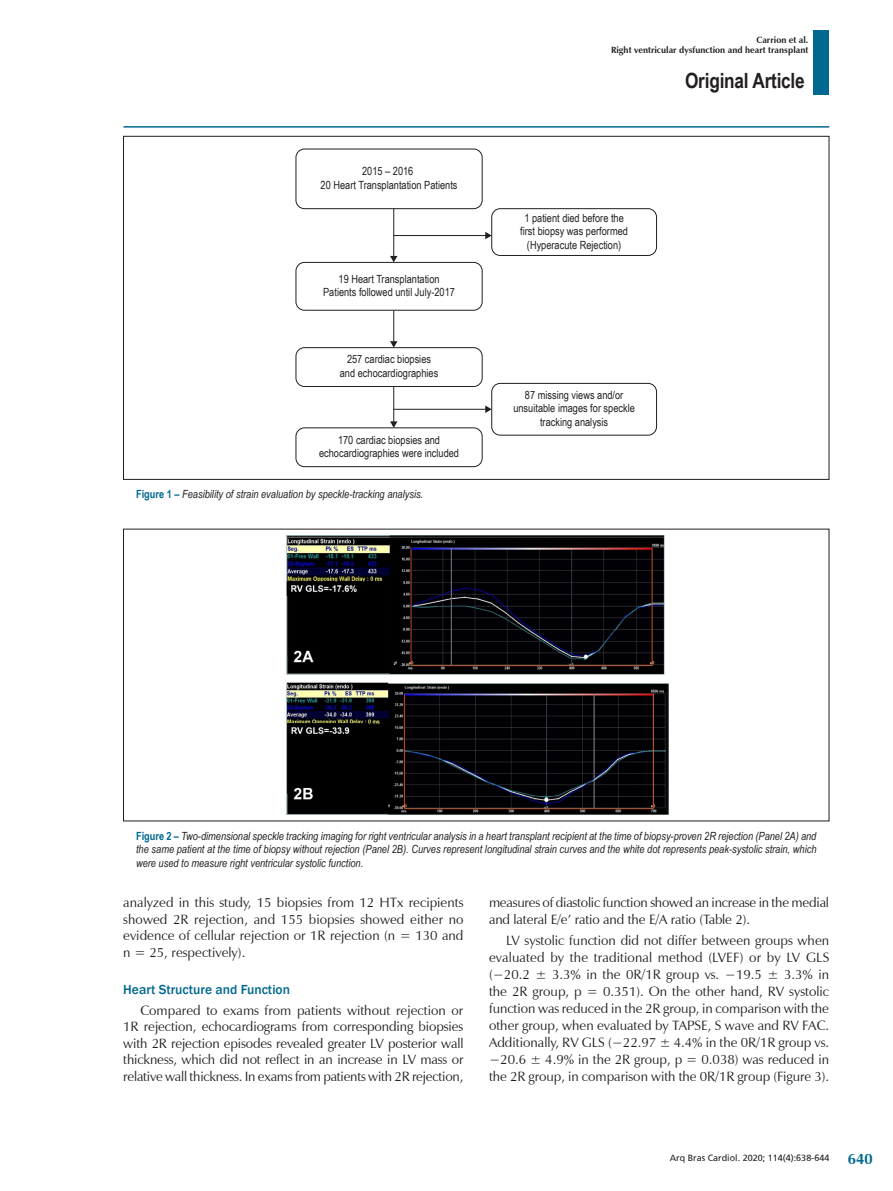
<style>
.page{position:relative;width:893px;height:1191px;background:#fff}
.page>*{position:absolute;margin:0;border:0;box-sizing:border-box;transform-origin:0 0}
.t1{font:700 21px "Arial Narrow";letter-spacing:-.01em;color:#231f20}
.t2{font:700 15px "Zapf Humanist 601 BT";color:#006991}
.t3{font:13.5px/17px "Zapf Humanist 601 BT";letter-spacing:-.01em;color:#231f20;text-align:justify}
.t4{font:500 13.5px "Franklin Gothic";color:#006991}
.t5{font:italic 11.25px/13.5px "Arial Narrow";color:#231f20;text-align:justify}
.t6{font:11.25px/13.5px "Arial Narrow";color:#231f20;text-align:center}
.t7{font:700 9px/10.8px "Zapf Humanist 601 BT";color:#231f20;text-align:right}
.t8{font:9px "Frutiger";color:#231f20}
.s1{font-weight:700;font-style:normal;color:#006991}
</style>
<div class="page">
<hr style="left:123px;top:126px;width:706px;height:2px;background:#006991">
<div style="left:813px;top:30px;width:16px;height:64px;background:#006991"></div>
<div style="left:296px;top:149px;width:186px;height:60px;border:1px solid #231f20;border-radius:9px"></div>
<div style="left:296px;top:262px;width:186px;height:48px;border:1px solid #231f20;border-radius:9px"></div>
<div style="left:296px;top:347px;width:186px;height:40px;border:1px solid #231f20;border-radius:9px"></div>
<div style="left:492px;top:383px;width:165px;height:52px;border:1px solid #231f20;border-radius:9px"></div>
<div style="left:492px;top:208px;width:165px;height:48px;border:1px solid #231f20;border-radius:9px"></div>
<div style="left:296px;top:428px;width:186px;height:39px;border:1px solid #231f20;border-radius:9px"></div>
<hr style="left:393px;top:209px;width:1px;height:48px;background:#231f20">
<svg style="left:390px;top:256px;width:7px;height:6px"></svg>
<hr style="left:393px;top:310px;width:1px;height:32px;background:#231f20">
<svg style="left:390px;top:341px;width:7px;height:7px"></svg>
<hr style="left:393px;top:386px;width:1px;height:36px;background:#231f20">
<svg style="left:390px;top:421px;width:7px;height:7px"></svg>
<hr style="left:394px;top:409px;width:92px;height:1px;background:#231f20">
<svg style="left:485px;top:405px;width:7px;height:8px"></svg>
<hr style="left:394px;top:235px;width:92px;height:1px;background:#231f20">
<svg style="left:485px;top:232px;width:7px;height:7px"></svg>
<img style="left:284px;top:536px;width:384px;height:278px">
<p class="t6" style="left:321px;top:164px;width:138px">2015 – 2016<br>20 Heart Transplantation Patients</p>
<p class="t6" style="left:323px;top:271px;width:133px">19 Heart Transplantation<br>Patients followed until July-2017</p>
<p class="t6" style="left:340px;top:352px;width:100px">257 cardiac biopsies and echocardiographies</p>
<p class="t6" style="left:319px;top:432px;width:141px">170 cardiac biopsies and echocardiographies were included</p>
<p class="t5" style="left:136px;top:487px;width:289px"><span class="s1">Figure 1 –</span> Feasibility of strain evaluation by speckle-tracking analysis.</p>
<p class="t7" style="left:611px;top:34px;width:199px">Carrion et al.<br>Right ventricular dysfunction and heart transplant</p>
<p class="t6" style="left:520px;top:210px;width:109px">1 patient died before the first biopsy was performed (Hyperacute Rejection)</p>
<h1 class="t1" style="left:685px;top:64px;width:121px">Original Article</h1>
<p class="t6" style="left:513px;top:388px;width:123px">87 missing views and/or unsuitable images for speckle tracking analysis</p>
<p class="t5" style="left:136px;top:829px;width:682px"><span class="s1">Figure 2 –</span> Two-dimensional speckle tracking imaging for right ventricular analysis in a heart transplant recipient at the time of biopsy-proven 2R rejection (Panel 2A) and the same patient at the time of biopsy without rejection (Panel 2B). Curves represent longitudinal strain curves and the white dot represents peak-systolic strain, which were used to measure right ventricular systolic function.</p>
<p class="t3" style="left:123px;top:894px;width:342px;line-height:16.5px">analyzed in this study, 15 biopsies from 12 HTx recipients showed 2R rejection, and 155 biopsies showed either no evidence of cellular rejection or 1R rejection (n = 130 and n = 25, respectively).</p>
<p class="t4" style="left:123px;top:981px;width:168px">Heart Structure and Function</p>
<p class="t3" style="left:123px;top:1001px;width:342px;line-height:16.5px;text-indent:17px">Compared to exams from patients without rejection or 1R rejection, echocardiograms from corresponding biopsies with 2R rejection episodes revealed greater LV posterior wall thickness, which did not reflect in an increase in LV mass or relative wall thickness. In exams from patients with 2R rejection,</p>
<p class="t3" style="left:489px;top:894px;width:342px">measures of diastolic function showed an increase in the medial and lateral E/e’ ratio and the E/A ratio (Table 2).</p>
<p class="t3" style="left:489px;top:932px;width:342px;text-indent:17px">LV systolic function did not differ between groups when evaluated by the traditional method (LVEF) or by LV GLS (−20.2 ± 3.3% in the 0R/1R group vs. −19.5 ± 3.3% in the 2R group, p = 0.351). On the other hand, RV systolic function was reduced in the 2R group, in comparison with the other group, when evaluated by TAPSE, S wave and RV FAC.<br>Additionally, RV GLS (−22.97 ± 4.4% in the 0R/1R group vs. −20.6 ± 4.9% in the 2R group, p = 0.038) was reduced in the 2R group, in comparison with the 0R/1R group (Figure 3).</p>
<p class="t8" style="left:670px;top:1153px;width:161px">Arq Bras Cardiol. 2020; 114(4):638-644</p>
<p class="t2" style="left:848px;top:1149px;width:26px">640</p>
</div>
